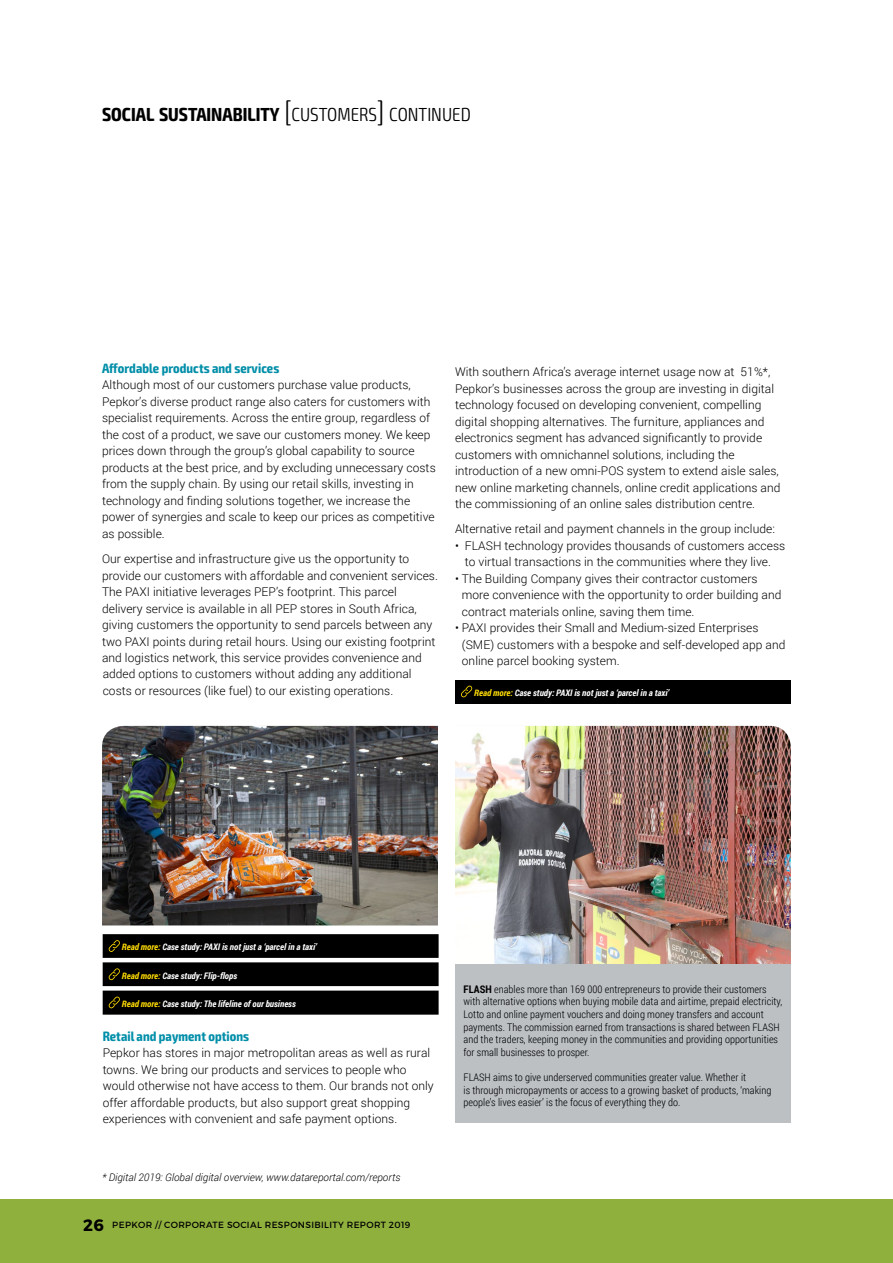
<style>
.page{position:relative;width:893px;height:1263px;background:#fff}
.page>*{position:absolute;margin:0;border:0;box-sizing:border-box;transform-origin:0 0}
.t1{font:700 condensed 18.9px "Exo 2";color:#000}
.t2{font:700 condensed 13.5px "Exo 2";letter-spacing:.005em;color:#008ea9}
.t3{font:300 12px/16.5px "Roboto";letter-spacing:.005em;color:#000}
.t4{font:300 10.5px/12.6px "Roboto Condensed";letter-spacing:.005em;color:#000}
.t5{font:italic 300 10.5px "Roboto";color:#000}
.t6{font:italic 700 9px "Roboto Condensed";color:#fff}
.t7{font:9px "Montserrat";letter-spacing:.04em;color:#000}
.s1{font-weight:300;font-size:27px}
.s2{font-weight:300}
.s3{color:#fd0}
.s4{font-weight:700;font-size:16.5px}
.s5{font-weight:700}
</style>
<div class="page">
<div style="left:0;top:1199px;width:893px;height:64px;background:#90b03e"></div>
<div style="left:455px;top:680px;width:336px;height:23px;background:#000"></div>
<svg style="left:461px;top:685px;width:11px;height:12px"></svg>
<svg style="left:103px;top:934px;width:336px;height:81px;background:#1e1e1d"></svg>
<img style="left:455px;top:726px;width:336px;height:239px">
<img style="left:102px;top:726px;width:336px;height:199px">
<div style="left:455px;top:965px;width:336px;height:158px;background:#bcc0c3"></div>
<h1 class="t1" style="left:102px;top:103px;width:370px">SOCIAL SUSTAINABILITY <span class="s1">[</span><span class="s2">CUSTOMERS</span><span class="s1">]</span> <span class="s2">CONTINUED</span></h1>
<p class="t2" style="left:102px;top:360px;width:179px">Affordable products and services</p>
<p class="t3" style="left:102px;top:377px;width:335px">Although most of our customers purchase value products, Pepkor’s diverse product range also caters for customers with specialist requirements. Across the entire group, regardless of the cost of a product, we save our customers money. We keep prices down through the group’s global capability to source products at the best price, and by excluding unnecessary costs from the supply chain. By using our retail skills, investing in technology and finding solutions together, we increase the power of synergies and scale to keep our prices as competitive as possible.</p>
<p class="t3" style="left:102px;top:550px;width:337px">Our expertise and infrastructure give us the opportunity to provide our customers with affordable and convenient services.<br>The PAXI initiative leverages PEP’s footprint. This parcel delivery service is available in all PEP stores in South Africa, giving customers the opportunity to send parcels between any two PAXI points during retail hours. Using our existing footprint and logistics network, this service provides convenience and</p>
<p class="t3" style="left:103px;top:665px;width:310px">added options to customers without adding any additional costs or resources (like fuel) to our existing operations.</p>
<p class="t3" style="left:455px;top:363px;width:327px">With southern Africa’s average internet usage now at 51%*, Pepkor’s businesses across the group are investing in digital technology focused on developing convenient, compelling digital shopping alternatives. The furniture, appliances and electronics segment has advanced significantly to provide customers with omnichannel solutions, including the introduction of a new omni-POS system to extend aisle sales, new online marketing channels, online credit applications and the commissioning of an online sales distribution centre.</p>
<p class="t3" style="left:455px;top:520px;width:321px">Alternative retail and payment channels in the group include:</p>
<p class="t3" style="left:455px;top:537px;width:332px;text-align:center">• FLASH technology provides thousands of customers access to virtual transactions in the communities where they live.</p>
<p class="t3" style="left:462px;top:570px;width:321px;text-indent:-7px">• The Building Company gives their contractor customers more convenience with the opportunity to order building and contract materials online, saving them time.</p>
<p class="t3" style="left:462px;top:619px;width:325px;text-indent:-7px">• Paxi provides their Small and Medium-sized Enterprises (SME) customers with a bespoke and self-developed app and online parcel booking system.</p>
<p class="t6" style="left:474px;top:686px;width:196px"><span class="s3">Read more:</span> Case study: PAXI is not just a ‘parcel in a taxi’</p>
<p class="t6" style="left:122px;top:941px;width:196px"><span class="s3">Read more:</span> Case study: PAXI is not just a ‘parcel in a taxi’</p>
<p class="t6" style="left:122px;top:969px;width:117px"><span class="s3">Read more:</span> Case study: Flip-flops</p>
<p class="t6" style="left:122px;top:997px;width:176px"><span class="s3">Read more:</span> Case study: The lifeline of our business</p>
<p class="t2" style="left:103px;top:1028px;width:148px">Retail and payment options</p>
<p class="t3" style="left:103px;top:1044px;width:333px">Pepkor has stores in major metropolitan areas as well as rural towns. We bring our products and services to people who would otherwise not have access to them. Our brands not only offer affordable products, but also support great shopping experiences with convenient and safe payment options.</p>
<p class="t5" style="left:102px;top:1170px;width:300px">* Digital 2019: Global digital overview, www.datareportal.com/reports</p>
<p class="t7" style="left:83px;top:1220px;width:329px"><span class="s4">26</span> PEPKOR // CORPORATE SOCIAL RESPONSIBILITY REPORT 2019</p>
<p class="t4" style="left:463px;top:982px;width:320px"><span class="s5">FLASH</span> enables more than 169 000 entrepreneurs to provide their customers with alternative options when buying mobile data and airtime, prepaid electricity, Lotto and online payment vouchers and doing money transfers and account payments. The commission earned from transactions is shared between FLASH and the traders, keeping money in the communities and providing opportunities for small businesses to prosper.</p>
<p class="t4" style="left:463px;top:1070px;width:309px">FLASH aims to give underserved communities greater value. Whether it<br>is through micropayments or access to a growing basket of products, ‘making people’s lives easier’ is the focus of everything they do.</p>
</div>
